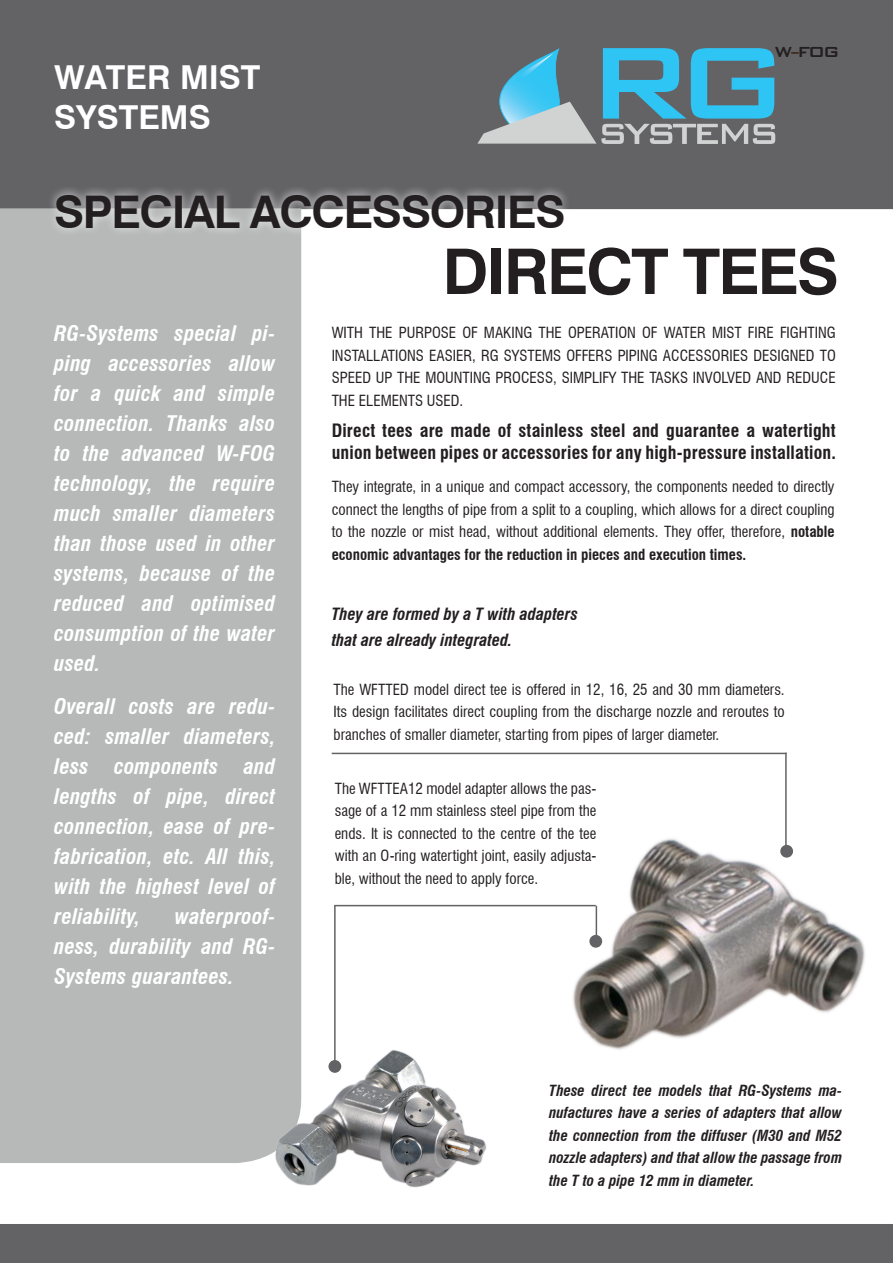
<style>
.page{position:relative;width:893px;height:1263px;background:#fff}
.page>*{position:absolute;margin:0;border:0;box-sizing:border-box;transform-origin:0 0}
.t1{font:700 63px "Swiss 721 BT";letter-spacing:-.03em;color:#231f20}
.t2{font:700 45px "Swiss 721 BT";letter-spacing:-.03em;color:#231f20}
.t3{font:700 33px "Swiss 721 BT";color:#fff}
.t4{font:italic 700 condensed 21px/30px "Swiss 721 BT";letter-spacing:.01em;color:#fff;text-align:justify}
.t5{font:500 19.5px "Bank Gothic BT";color:#231f20}
.t6{font:700 condensed 18px/22.5px "Swiss 721 BT";letter-spacing:.01em;color:#231f20}
.t7{font:italic 700 condensed 16.5px/25.5px "Swiss 721 BT";color:#231f20}
.t8{font:condensed 15px/22.5px "Swiss 721 BT";color:#231f20;text-align:justify}
.t9{font:italic 700 condensed 15px/22.5px "Swiss 721 BT";color:#231f20;text-align:justify}
.s1{font-weight:700}
</style>
<div class="page">
<img style="left:501px;top:838px;width:364px;height:212px">
<div style="left:0;top:0;width:893px;height:208px;background:#636366"></div>
<div style="left:0;top:208px;width:301px;height:955px;background:#b6b9b7"></div>
<svg style="left:477px;top:48px;width:298px;height:96px"></svg>
<svg style="left:791px;top:52px;width:8px;height:2px"></svg>
<div style="left:0;top:1224px;width:893px;height:39px;background:#636366"></div>
<div style="left:47px;top:185px;width:526px;height:52px;background:#fff;opacity:.75"></div>
<img style="left:244px;top:1014px;width:283px;height:217px">
<hr style="left:332px;top:753px;width:455px;height:1px;background:#636366">
<hr style="left:785px;top:753px;width:2px;height:98px;background:#636366">
<div style="left:781px;top:846px;width:11px;height:11px;background:#636366;border-radius:50%"></div>
<div style="left:780px;top:845px;width:13px;height:13px;border:2px solid #636366;border-radius:50%"></div>
<hr style="left:334px;top:906px;width:2px;height:157px;background:#636366">
<div style="left:329px;top:1061px;width:11px;height:11px;background:#636366;border-radius:50%"></div>
<div style="left:328px;top:1060px;width:13px;height:13px;border:2px solid #636366;border-radius:50%"></div>
<hr style="left:334px;top:905px;width:262px;height:1px;background:#636366">
<div style="left:590px;top:936px;width:11px;height:11px;background:#636366;border-radius:50%"></div>
<div style="left:589px;top:935px;width:13px;height:13px;border:2px solid #636366;border-radius:50%"></div>
<hr style="left:596px;top:906px;width:1px;height:35px;background:#636366">
<p class="t3" style="left:54px;top:57px;width:208px">WATER MIST</p>
<p class="t3" style="left:54px;top:97px;width:158px">SYSTEMS</p>
<p class="t5" style="left:774px;top:42px;width:67px">W FOG</p>
<p class="t2" style="left:54px;top:184px;width:513px">SPECIAL ACCESSORIES</p>
<p class="t1" style="left:442px;top:233px;width:398px">DIRECT TEES</p>
<p class="t4" style="left:54px;top:318px;width:223px">RG-Systems special pi&shy;ping accessories allow for a quick and simple connection. Thanks also to the advanced W-FOG technology, the require much smaller diameters than those used in other systems, because of the reduced and optimised consumption of the water used.</p>
<p class="t4" style="left:54px;top:691px;width:223px">Overall costs are redu&shy;ced: smaller diameters, less components and lengths of pipe, direct connection, ease of pre&shy;fabrication, etc. All this, with the highest level of reliability,</p>
<p class="t8" style="left:332px;top:321px;width:506px">WITH THE PURPOSE OF MAKING THE OPERATION OF WATER MIST FIRE FIGHTING INSTALLATIONS EASIER, RG SYSTEMS OFFERS PIPING ACCESSORIES DESIGNED TO SPEED UP THE MOUNTING PROCESS, SIMPLIFY THE TASKS INVOLVED AND REDUCE THE ELEMENTS USED.</p>
<p class="t6" style="left:332px;top:419px;width:506px">Direct tees are made of stainless steel and guarantee a watertight union between pipes or accessories for any high-pressure installation.</p>
<p class="t8" style="left:332px;top:476px;width:504px">They integrate, in a unique and compact accessory, the components needed to directly connect the lengths of pipe from a split to a coupling, which allows for a direct coupling to the nozzle or mist head, without additional elements. They offer, therefore, <span class="s1">notable economic advantages for the reduction in pieces and execution times.</span></p>
<p class="t7" style="left:332px;top:601px;width:248px">They are formed by a T with adapters that are already integrated.</p>
<p class="t8" style="left:334px;top:678px;width:453px">The WFTTED model direct tee is offered in 12, 16, 25 and 30 mm diameters.<br>Its design facilitates direct coupling from the discharge nozzle and reroutes to branches of smaller diameter, starting from pipes of larger diameter.</p>
<p class="t8" style="left:335px;top:777px;width:263px">The WFTTEA12 model adapter allows the pas&shy;sage of a 12 mm stainless steel pipe from the ends. It is connected to the centre of the tee with an O-ring watertight joint, easily adjusta&shy;ble, without the need to apply force.</p>
<p class="t4" style="left:54px;top:901px;width:223px;text-indent:121px">waterproof&shy;ness, durability and RG-Systems guarantees.</p>
<p class="t9" style="left:549px;top:1079px;width:294px">These direct tee models that RG-Systems ma&shy;nufactures have a series of adapters that allow the connection from the diffuser (M30 and M52 nozzle adapters) and that allow the passage from the T to a pipe 12 mm in diameter.</p>
</div>
